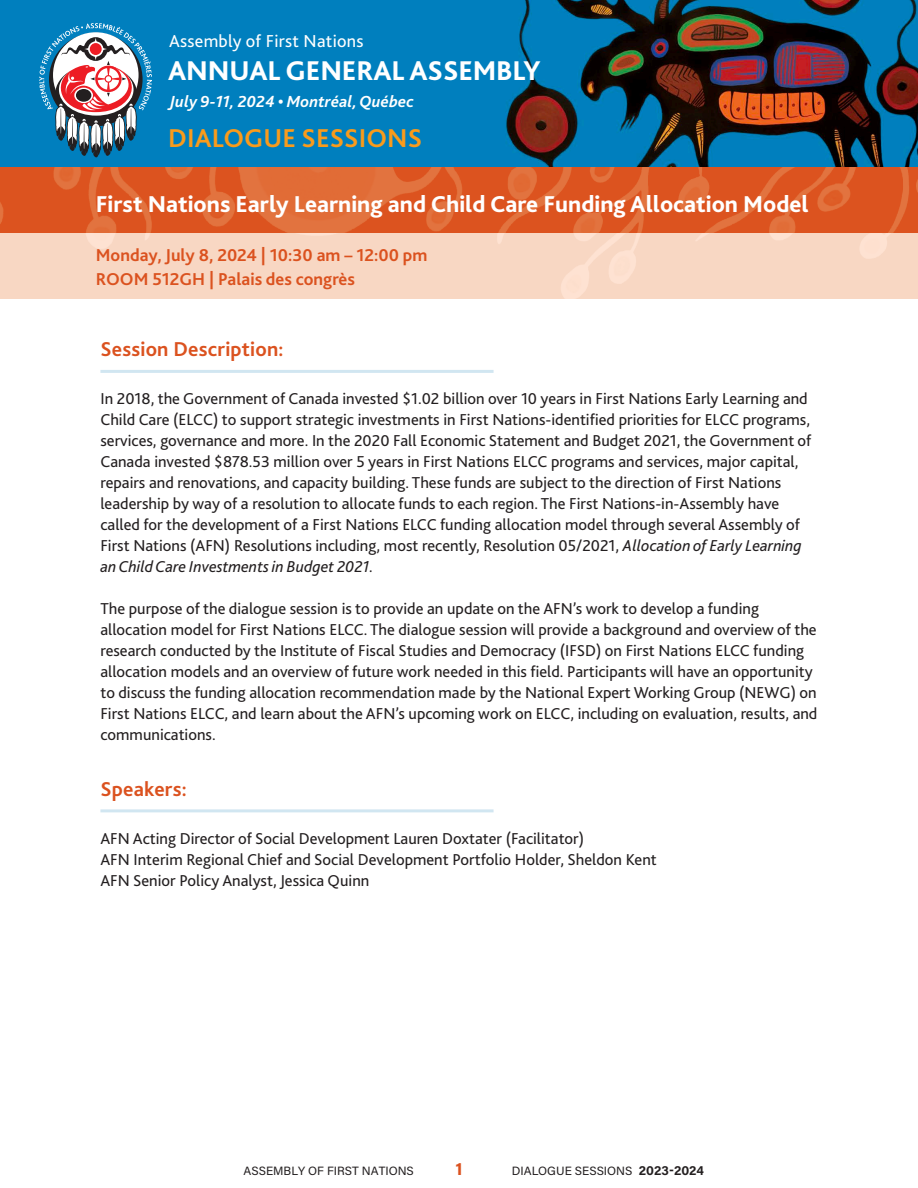
<style>
.page{position:relative;width:918px;height:1188px;background:#fff}
.page>*{position:absolute;margin:0;border:0;box-sizing:border-box;transform-origin:0 0}
.t1{font:800 28.35px "Bliss 2";letter-spacing:-.005em;color:#fff}
.t2{font:700 27px "Bliss 2";letter-spacing:.005em;color:#f99b1c}
.t3{font:800 24px "Bliss 2";color:#fff}
.t4{font:700 21px "Bliss 2";letter-spacing:.01em;color:#db521f}
.t5{font:18.15px "Bliss 2";letter-spacing:.015em;color:#fff}
.t6{font:700 18px "Bliss 2";color:#db521f}
.t7{font:18px "Acumin Variable Concept";color:#db521f}
.t8{font:italic 700 16.8px "Bliss 2";letter-spacing:.005em;color:#fff}
.Body_Text{font:16.5px/21px "Bliss 2";color:#231f20}
.t9{font:12px "Acumin Variable Concept";color:#231f20}
.s1{font-style:italic}
.s2{font-size:12.75px}
</style>
<div class="page">
<img style="left:0;top:0;width:918px;height:168px">
<svg style="left:39px;top:23px;width:113px;height:135px"></svg>
<svg style="left:0;top:168px;width:918px;height:65px;background:#dd5c28"></svg>
<div style="left:0;top:233px;width:918px;height:66px;background:#f7d6c1"></div>
<hr style="left:100px;top:370px;width:394px;height:3px;background:#d1e6f1">
<hr style="left:100px;top:809px;width:394px;height:3px;background:#d1e6f1">
<p class="t5" style="left:169px;top:30px;width:196px">Assembly of First Nations</p>
<h1 class="t1" style="left:168px;top:53px;width:374px">ANNUAL GENERAL ASSEMBLY</h1>
<p class="t8" style="left:170px;top:91px;width:246px">July 9-11, 2024 • Montréal, Québec</p>
<h2 class="t2" style="left:168px;top:121px;width:255px">DIALOGUE SESSIONS</h2>
<p class="t3" style="left:96px;top:189px;width:714px">First Nations Early Learning and Child Care Funding Allocation Model</p>
<p class="t6" style="left:96px;top:244px;width:333px">Monday, July 8, 2024 | 10:30 am – 12:00 pm</p>
<p class="t6" style="left:96px;top:268px;width:261px">ROOM 512GH | Palais des congrès</p>
<h1 class="t4" style="left:100px;top:336px;width:185px">Session Description:</h1>
<p class="Body_Text" style="left:100px;top:388px;width:713px">In 2018, the Government of Canada invested $1.02 billion over 10 years in First Nations Early Learning and Child Care (ELCC) to support strategic investments in First Nations-identified priorities for ELCC programs, services, governance and more. In the 2020 Fall Economic Statement and Budget 2021, the Government of Canada invested $878.53 million over 5 years in First Nations ELCC programs and services, major capital, repairs and renovations, and capacity building. These funds are subject to the direction of First Nations leadership by way of a resolution to allocate funds to each region. The First Nations-in-Assembly have called for the development of a First Nations ELCC funding allocation model through several Assembly of First Nations (AFN) Resolutions including, most recently, Resolution 05/2021, <span class="s1">Allocation of Early Learning an Child Care Investments in Budget 2021.</span></p>
<p class="Body_Text" style="left:100px;top:598px;width:719px">The purpose of the dialogue session is to provide an update on the AFN’s work to develop a funding allocation model for First Nations ELCC. The dialogue session will provide a background and overview of the research conducted by the Institute of Fiscal Studies and Democracy (IFSD) on First Nations ELCC funding allocation models and an overview of future work needed in this field. Participants will have an opportunity to discuss the funding allocation recommendation made by the National Expert Working Group (NEWG) on First Nations ELCC, and learn about the AFN’s upcoming work on ELCC, including on evaluation, results, and communications.</p>
<h1 class="t4" style="left:100px;top:776px;width:88px">Speakers:</h1>
<p class="Body_Text" style="left:100px;top:828px;width:485px">AFN Acting Director of Social Development Lauren Doxtater (Facilitator)</p>
<p class="Body_Text" style="left:100px;top:849px;width:558px">AFN Interim Regional Chief and Social Development Portfolio Holder, Sheldon Kent</p>
<p class="Body_Text" style="left:100px;top:870px;width:270px">AFN Senior Policy Analyst, Jessica Quinn</p>
<p class="t9" style="left:244px;top:1162px;width:172px">ASSEMBLY OF FIRST NATIONS</p>
<p class="t7" style="left:455px;top:1156px;width:9px">1</p>
<p class="t9" style="left:512px;top:1162px;width:194px">DIALOGUE SESSIONS <span class="s2">2023-2024</span></p>
</div>
